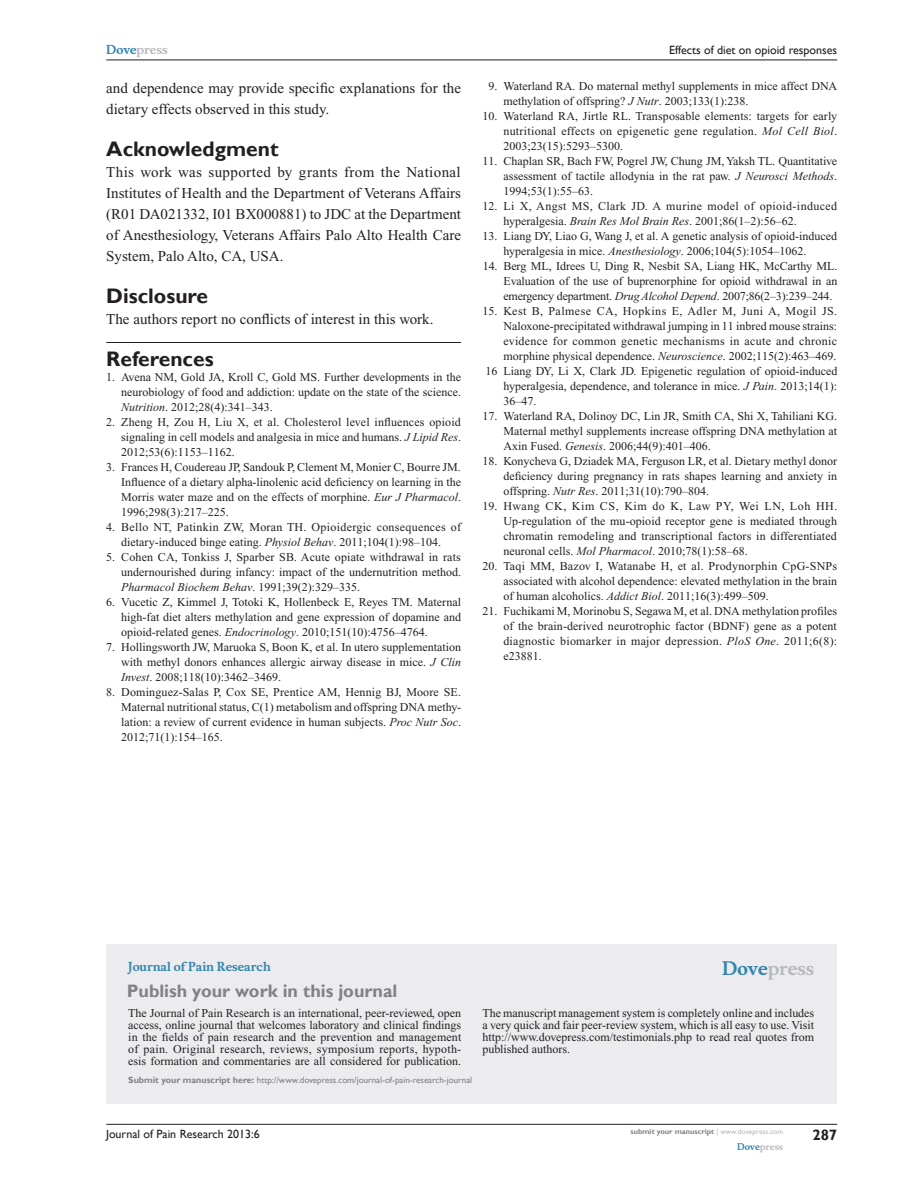
<style>
.page{position:relative;width:918px;height:1188px;background:#fff}
.page>*{position:absolute;margin:0;border:0;box-sizing:border-box;transform-origin:0 0}
.RefH{font:700 21px "Gill Sans";color:#231f20}
.PromBx-H1{font:700 18px "Gill Sans";color:#808285}
.PromBx-Brand{font:700 18px "Musee";color:#b8b9bc}
.TxF{font:15px/21px "Times New Roman";color:#231f20}
.t1{font:700 15px "Gill Sans";color:#231f20}
.RefNL2{font:12px/15px "Times New Roman";color:#231f20;text-align:justify}
.RefNL1{font:12px/15px "Times New Roman";color:#231f20;text-align:justify}
.PromBx-Tx{font:12px/12px "Times New Roman";color:#231f20;text-align:justify}
.RefNL1-2{font:12px/15px "Times New Roman";letter-spacing:.025em;color:#231f20;text-align:center}
.RefNL2-2{font:12px/15px "Times New Roman";letter-spacing:.03em;color:#231f20}
.t2{font:12px "Gill Sans";color:#231f20}
.PromBx-JrnlName{font:700 12px "Musee";color:#3485ae}
.t3{font:700 12px "Musee";color:#b8b9bc}
.PromBx-SubmitMssWebA{font:9px "Gill Sans";color:#808285}
.t4{font:700 9px "Musee";color:#b8b9bc}
.t5{font:700 7.5px "Gill Sans";color:#808285}
.s1{color:#3485ae}
.s2{font-style:italic}
.s3{font-weight:700}
.s4{font-weight:400;color:#b8b9bc}
</style>
<div class="page">
<div style="left:106px;top:944px;width:731px;height:159px;background:#ececee"></div>
<hr style="left:106px;top:342px;width:355px;height:1px;background:#231f20">
<hr style="left:106px;top:1124px;width:731px;height:1px;background:#231f20">
<hr style="left:106px;top:60px;width:731px;height:1px;background:#231f20">
<p class="t3" style="left:106px;top:43px;width:63px"><span class="s1">Dove</span>press</p>
<p class="TxF" style="left:106px;top:77px;width:356px">and dependence may provide specific explanations for the dietary effects observed in this study.</p>
<h1 class="RefH" style="left:106px;top:136px;width:174px">Acknowledgment</h1>
<p class="TxF" style="left:106px;top:161px;width:356px;text-align:justify">This work was supported by grants from the National Institutes of Health and the Department of Veterans Affairs (R01 DA021332, I01 BX000881) to JDC at the Department of Anesthesiology, Veterans Affairs Palo Alto Health Care System, Palo Alto, CA, USA.</p>
<h1 class="RefH" style="left:106px;top:283px;width:103px">Disclosure</h1>
<p class="TxF" style="left:106px;top:308px;width:329px">The authors report no conflicts of interest in this work.</p>
<p class="RefH" style="left:106px;top:346px;width:109px">References</p>
<p class="RefNL1" style="left:121px;top:369px;width:341px;text-indent:-15px">1. Avena NM, Gold JA, Kroll C, Gold MS. Further developments in the neurobiology of food and addiction: update on the state of the science.<br><span class="s2">Nutrition</span>. 2012;28(4):341–343.</p>
<p class="RefNL1" style="left:121px;top:414px;width:341px;text-indent:-15px">2. Zheng H, Zou H, Liu X, et al. Cholesterol level influences opioid signaling in cell models and analgesia in mice and humans. <span class="s2">J Lipid Res</span>.<br>2012;53(6):1153–1162.</p>
<p class="RefNL1" style="left:121px;top:459px;width:341px;text-indent:-15px">3. Frances H, Coudereau JP, Sandouk P, Clement M, Monier C, Bourre JM.<br>Influence of a dietary alpha-linolenic acid deficiency on learning in the Morris water maze and on the effects of morphine. <span class="s2">Eur J Pharmacol</span>.<br>1996;298(3):217–225.</p>
<p class="RefNL1-2" style="left:106px;top:519px;width:356px">4. Bello NT, Patinkin ZW, Moran TH. Opioidergic consequences of dietary-induced binge eating. <span class="s2">Physiol Behav</span>. 2011;104(1):98–104.</p>
<p class="RefNL1" style="left:121px;top:549px;width:341px;text-indent:-15px">5. Cohen CA, Tonkiss J, Sparber SB. Acute opiate withdrawal in rats undernourished during infancy: impact of the undernutrition method.<br><span class="s2">Pharmacol Biochem Behav</span>. 1991;39(2):329–335.</p>
<p class="RefNL1" style="left:121px;top:594px;width:341px;text-indent:-15px">6. Vucetic Z, Kimmel J, Totoki K, Hollenbeck E, Reyes TM. Maternal high-fat diet alters methylation and gene expression of dopamine and opioid-related genes. <span class="s2">Endocrinology</span>. 2010;151(10):4756–4764.</p>
<p class="RefNL1" style="left:121px;top:639px;width:341px;text-indent:-15px">7. Hollingsworth JW, Maruoka S, Boon K, et al. In utero supplementation with methyl donors enhances allergic airway disease in mice. <span class="s2">J Clin Invest</span>. 2008;118(10):3462–3469.</p>
<p class="RefNL1" style="left:121px;top:684px;width:341px;text-indent:-15px">8. Dominguez-Salas P, Cox SE, Prentice AM, Hennig BJ, Moore SE.<br>Maternal nutritional status, C(1) metabolism and offspring DNA methy&shy;lation: a review of current evidence in human subjects. <span class="s2">Proc Nutr Soc</span>.<br>2012;71(1):154–165.</p>
<p class="t2" style="left:669px;top:43px;width:170px">Effects of diet on opioid responses</p>
<p class="RefNL2" style="left:503px;top:79px;width:335px;text-indent:-15px">9. Waterland RA. Do maternal methyl supplements in mice affect DNA methylation of offspring? <span class="s2">J Nutr</span>. 2003;133(1):238.</p>
<p class="RefNL2" style="left:503px;top:109px;width:335px;text-indent:-21px">10. Waterland RA, Jirtle RL. Transposable elements: targets for early nutritional effects on epigenetic gene regulation. <span class="s2">Mol Cell Biol</span>.<br>2003;23(15):5293–5300.</p>
<p class="RefNL2" style="left:503px;top:154px;width:335px;text-indent:-21px">11. Chaplan SR, Bach FW, Pogrel JW, Chung JM, Yaksh TL. Quantitative assessment of tactile allodynia in the rat paw. <span class="s2">J Neurosci Methods</span>.<br>1994;53(1):55–63.</p>
<p class="RefNL2-2" style="left:503px;top:199px;width:335px;text-indent:-21px">12. Li X, Angst MS, Clark JD. A murine model of opioid-induced hyperalgesia. <span class="s2">Brain Res Mol Brain Res</span>. 2001;86(1–2):56–62.</p>
<p class="RefNL2" style="left:503px;top:229px;width:335px;text-indent:-21px">13. Liang DY, Liao G, Wang J, et al. A genetic analysis of opioid-induced hyperalgesia in mice. <span class="s2">Anesthesiology</span>. 2006;104(5):1054–1062.</p>
<p class="RefNL2" style="left:503px;top:259px;width:336px;text-indent:-20px">14. Berg ML, Idrees U, Ding R, Nesbit SA, Liang HK, McCarthy ML.<br>Evaluation of the use of buprenorphine for opioid withdrawal in an emergency department. <span class="s2">Drug Alcohol Depend</span>. 2007;86(2–3):239–244.</p>
<p class="RefNL2" style="left:503px;top:304px;width:335px;text-indent:-21px">15. Kest B, Palmese CA, Hopkins E, Adler M, Juni A, Mogil JS.<br>Naloxone-precipitated withdrawal jumping in 11 inbred mouse strains: evidence for common genetic mechanisms in acute and chronic morphine physical dependence. <span class="s2">Neuroscience</span>. 2002;115(2):463–469.</p>
<p class="RefNL2" style="left:503px;top:364px;width:336px;text-indent:-18px">16 Liang DY, Li X, Clark JD. Epigenetic regulation of opioid-induced hyperalgesia, dependence, and tolerance in mice. <span class="s2">J Pain</span>. 2013;14(1):<br>36–47.</p>
<p class="RefNL2" style="left:503px;top:409px;width:335px;text-indent:-21px">17. Waterland RA, Dolinoy DC, Lin JR, Smith CA, Shi X, Tahiliani KG.<br>Maternal methyl supplements increase offspring DNA methylation at Axin Fused. <span class="s2">Genesis</span>. 2006;44(9):401–406.</p>
<p class="RefNL2" style="left:503px;top:454px;width:335px;text-indent:-21px">18. Konycheva G, Dziadek MA, Ferguson LR, et al. Dietary methyl donor deficiency during pregnancy in rats shapes learning and anxiety in offspring. <span class="s2">Nutr Res</span>. 2011;31(10):790–804.</p>
<p class="RefNL2" style="left:503px;top:499px;width:336px;text-indent:-21px">19. Hwang CK, Kim CS, Kim do K, Law PY, Wei LN, Loh HH.<br>Up-regulation of the mu-opioid receptor gene is mediated through chromatin remodeling and transcriptional factors in differentiated neuronal cells. <span class="s2">Mol Pharmacol</span>. 2010;78(1):58–68.</p>
<p class="RefNL2" style="left:503px;top:559px;width:335px;text-indent:-21px">20. Taqi MM, Bazov I, Watanabe H, et al. Prodynorphin CpG-SNPs associated with alcohol dependence: elevated methylation in the brain of human alcoholics. <span class="s2">Addict Biol</span>. 2011;16(3):499–509.</p>
<p class="RefNL2" style="left:503px;top:604px;width:335px;text-indent:-21px">21. Fuchikami M, Morinobu S, Segawa M, et al. DNA methylation profiles of the brain-derived neurotrophic factor (BDNF) gene as a potent diagnostic biomarker in major depression. <span class="s2">PloS One</span>. 2011;6(8): e23881.</p>
<p class="PromBx-JrnlName" style="left:128px;top:959px;width:144px">Journal of Pain Research</p>
<p class="PromBx-H1" style="left:127px;top:980px;width:272px">Publish your work in this journal</p>
<p class="PromBx-Brand" style="left:722px;top:958px;width:94px"><span class="s1">Dove</span>press</p>
<p class="PromBx-Tx" style="left:128px;top:1007px;width:335px">The Journal of Pain Research is an international, peer-reviewed, open access, online journal that welcomes laboratory and clinical findings in the fields of pain research and the prevention and management of pain. Original research, reviews, symposium reports, hypoth&shy;esis formation and commentaries are all considered for publication.</p>
<p class="PromBx-Tx" style="left:482px;top:1007px;width:333px">The manuscript management system is completely online and includes a very quick and fair peer-review system, which is all easy to use. Visit http://www.dovepress.com/testimonials.php to read real quotes from published authors.</p>
<p class="PromBx-SubmitMssWebA" style="left:128px;top:1075px;width:345px"><span class="s3">Submit your manuscript here:</span> http://www.dovepress.com/journal-of-pain-research-journal</p>
<p class="t2" style="left:106px;top:1127px;width:155px">Journal of Pain Research 2013:6</p>
<p class="t5" style="left:631px;top:1127px;width:154px">submit your manuscript <span class="s4">| www.dovepress.com</span></p>
<p class="t4" style="left:737px;top:1141px;width:48px"><span class="s1">Dove</span>press</p>
<p class="t1" style="left:812px;top:1126px;width:26px">287</p>
</div>
